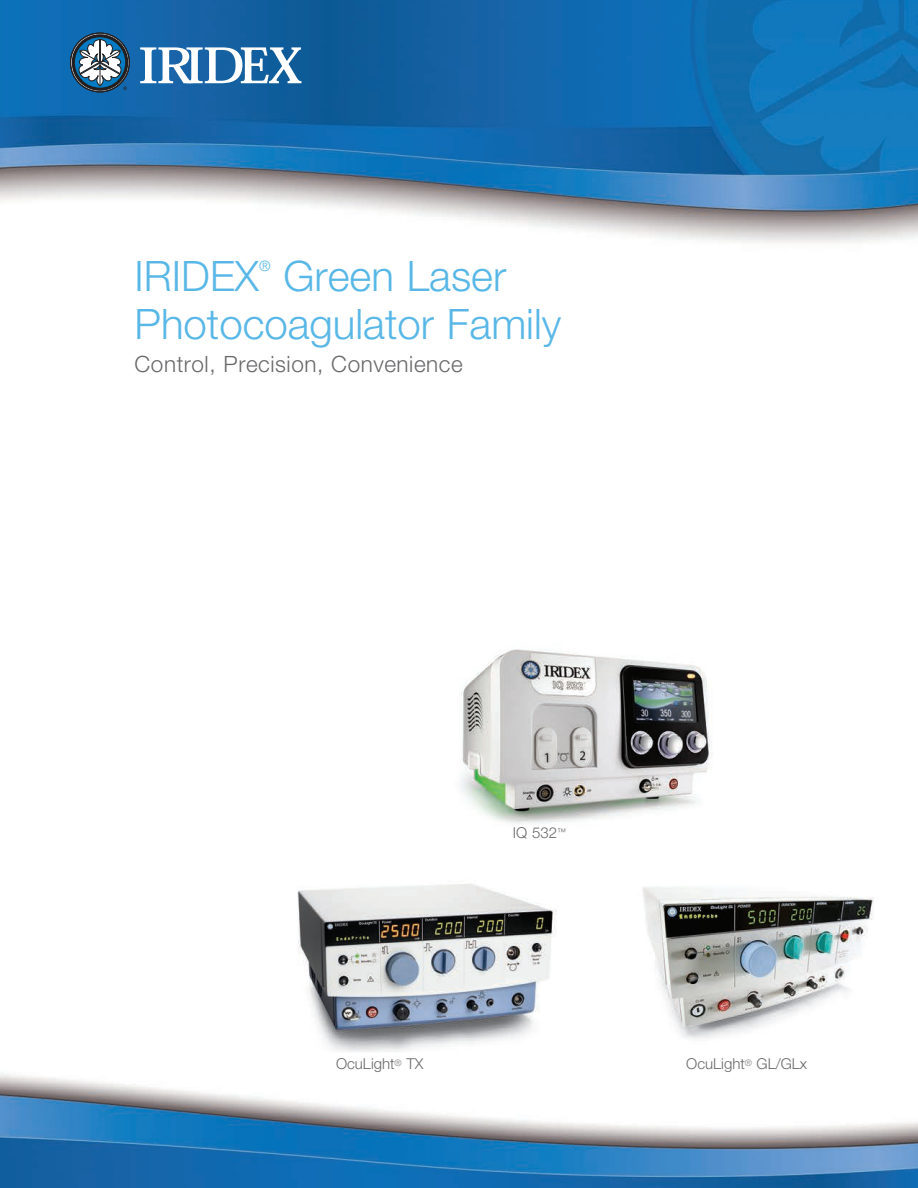
<style>
.page{position:relative;width:918px;height:1188px;background:#fff}
.page>*{position:absolute;margin:0;border:0;box-sizing:border-box;transform-origin:0 0}
.t1{font:300 42px/48px "Helvetica Neue";color:#58b7e7}
.t2{font:300 22.5px "Helvetica Neue";letter-spacing:.025em;color:#69696c}
.t3{font:300 15px "Helvetica Neue";color:#69696c}
.t4{font:300 14.4px "Helvetica Neue";color:#58b7e7}
</style>
<div class="page">
<img style="left:0;top:0;width:918px;height:1188px">
<svg style="left:70px;top:33px;width:59px;height:59px"></svg>
<div style="left:72px;top:34px;width:56px;height:57px;border:3px solid #231f20;border-radius:50%"></div>
<div style="left:70px;top:33px;width:60px;height:59px;border:1px solid #231f20;border-radius:50%"></div>
<svg style="left:76px;top:39px;width:51px;height:51px"></svg>
<svg style="left:140px;top:47px;width:161px;height:36px"></svg>
<p class="t1" style="left:135px;top:251px;width:428px;text-indent:149px">Green Laser<br>Photocoagulator Family</p>
<p class="t2" style="left:135px;top:350px;width:330px">Control, Precision, Convenience</p>
<p class="t1" style="left:135px;top:251px;width:126px">IRIDEX</p>
<p class="t4" style="left:259px;top:257px;width:13px">®</p>
<p class="t3" style="left:513px;top:824px;width:54px">IQ 532<sup>™</sup></p>
<p class="t3" style="left:336px;top:1054px;width:89px">OcuLight<sup>®</sup> TX</p>
<p class="t3" style="left:686px;top:1054px;width:122px">OcuLight<sup>®</sup> GL/GLx</p>
</div>
